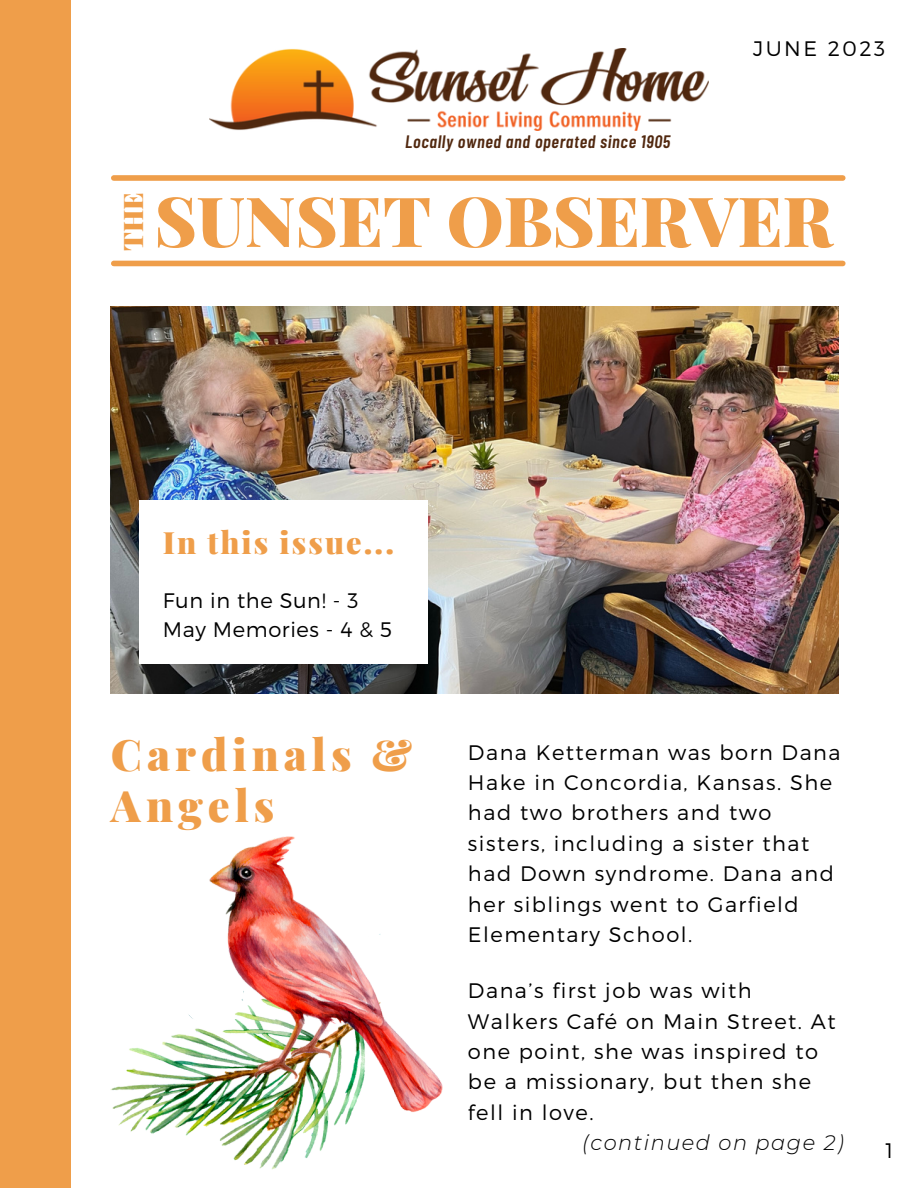
<style>
.page{position:relative;width:918px;height:1188px;background:#fff}
.page>*{position:absolute;margin:0;border:0;box-sizing:border-box;transform-origin:0 0}
.t1{font:900 69.15px "Playfair Display";color:#ef9e4a}
.t2{font:900 43.5px "Playfair Display";letter-spacing:.115em;color:#ef9e4a}
.t3{font:900 30.75px "Playfair Display";letter-spacing:.07em;color:#ef9e4a}
.t4{font:900 27px "Playfair Display";color:#ef9e4a}
.t5{font:300 21px/30.3px "Montserrat";letter-spacing:.07em;color:#000}
.t6{font:300 21px "Montserrat";letter-spacing:.03em;color:#000}
.t7{font:italic 300 21px "Montserrat";letter-spacing:.07em;color:#000}
.t8{font:300 21px "Montserrat";letter-spacing:.12em;color:#000}
.t9{font:italic 600 18px "Barlow Condensed";letter-spacing:.035em;color:#51280f}
</style>
<div class="page">
<div style="left:0;top:0;width:70px;height:1188px;background:#ef9e4a"></div>
<img style="left:111px;top:307px;width:728px;height:387px">
<div style="left:139px;top:500px;width:289px;height:163px;background:#fff"></div>
<img style="left:209px;top:48px;width:500px;height:82px">
<div style="left:114px;top:175px;width:729px;height:6px;background:#ef9e4a"></div>
<div style="left:114px;top:261px;width:729px;height:5px;background:#ef9e4a"></div>
<img style="left:111px;top:836px;width:332px;height:333px">
<svg style="left:298px;top:836px;width:108px;height:108px"></svg>
<svg style="left:179px;top:962px;width:69px;height:64px"></svg>
<p class="t8" style="left:753px;top:35px;width:133px">JUNE 2023</p>
<p class="t9" style="left:405px;top:130px;width:267px">Locally owned and operated since 1905</p>
<p class="t4" style="left:114px;top:251px;width:60px;rotate:-90deg">THE</p>
<p class="t1" style="left:155px;top:172px;width:680px">SUNSET OBSERVER</p>
<p class="t3" style="left:163px;top:521px;width:233px">In this issue...</p>
<p class="t6" style="left:163px;top:587px;width:197px">Fun in the Sun! - 3</p>
<p class="t6" style="left:163px;top:616px;width:231px">May Memories - 4 &amp; 5</p>
<p class="t2" style="left:111px;top:724px;width:303px">Cardinals &amp;</p>
<p class="t2" style="left:111px;top:775px;width:165px">Angels</p>
<p class="t5" style="left:468px;top:736px;width:374px">Dana Ketterman was born Dana<br>Hake in Concordia, Kansas. She had two brothers and two sisters, including a sister that had Down syndrome. Dana and her siblings went to Garfield<br>Elementary School.</p>
<p class="t5" style="left:468px;top:975px;width:369px">Dana’s first job was with<br>Walkers Café on Main Street. At one point, she was inspired to be a missionary, but then she fell in love.</p>
<p class="t7" style="left:582px;top:1130px;width:263px">(continued on page 2)</p>
<p class="t5" style="left:886px;top:1134px;width:9px">1</p>
</div>
